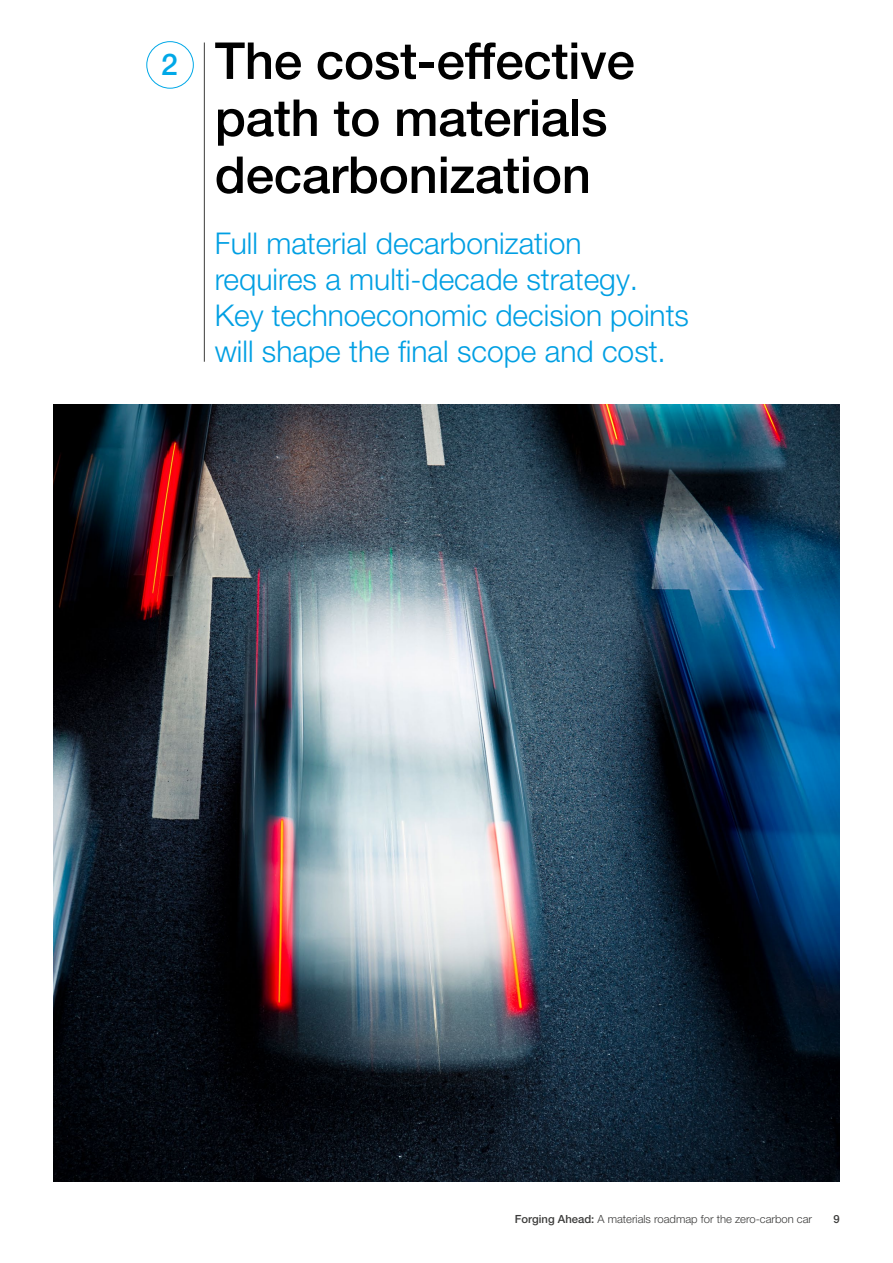
<style>
.page{position:relative;width:893px;height:1263px;background:#fff}
.page>*{position:absolute;margin:0;border:0;box-sizing:border-box;transform-origin:0 0}
.t1{font:500 51px/57px "Helvetica Neue LT Pro";letter-spacing:-.005em;color:#000}
.t2{font:300 30px/36px "Helvetica Neue LT Pro";color:#009fe3}
.t3{font:500 30px "Helvetica Neue LT Pro";color:#00a8e7}
.t4{font:300 11.25px "Helvetica Neue LT Pro";color:#3c3c3b}
.t5{font:500 11.25px "Helvetica Neue LT Pro";color:#3c3c3b}
.s1{font-weight:500}
</style>
<div class="page">
<div style="left:147px;top:41px;width:47px;height:47px;border:1px solid #00a8e7;border-radius:50%"></div>
<hr style="left:204px;top:43px;width:1px;height:319px;background:#3c3c3b">
<img style="left:54px;top:405px;width:786px;height:776px">
<p class="t3" style="left:161px;top:46px;width:18px">2</p>
<h1 class="t1" style="left:215px;top:32px;width:421px">The cost-effective path to materials decarbonization</h1>
<p class="t2" style="left:215px;top:224px;width:476px">Full material decarbonization requires a multi-decade strategy.<br>Key technoeconomic decision points will shape the final scope and cost.</p>
<p class="t4" style="left:515px;top:1212px;width:299px"><span class="s1">Forging Ahead:</span> A materials roadmap for the zero-carbon car</p>
<p class="t5" style="left:834px;top:1212px;width:8px">9</p>
</div>
